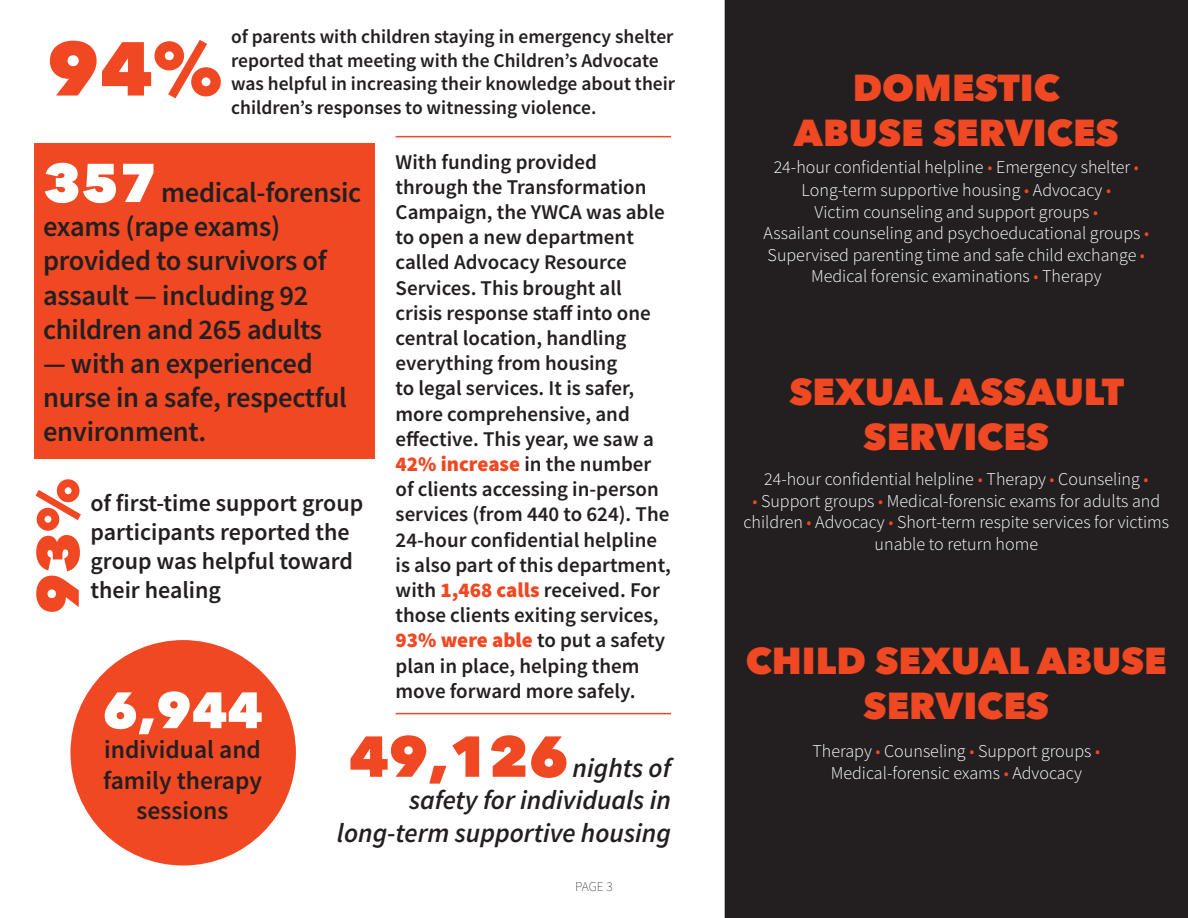
<style>
.page{position:relative;width:1188px;height:918px;background:#fff}
.page>*{position:absolute;margin:0;border:0;box-sizing:border-box;transform-origin:0 0}
.t1{font:800 75.45px "Avenir Next LT Pro";color:#f04822}
.t2{font:800 58.5px "Avenir Next LT Pro";color:#f04822}
.t3{font:800 50.55px "Avenir Next LT Pro";color:#fff}
.t4{font:800 37.5px/45px "Avenir Next LT Pro";color:#f04822;text-align:center}
.t5{font:600 28.5px/34.2px "Source Sans Pro";letter-spacing:-.01em;color:#231f20}
.t6{font:italic 600 27px/32.4px "Source Sans Pro";color:#231f20;text-align:right}
.t7{font:600 25.5px/30.2px "Source Sans Pro";color:#231f20;text-align:center}
.t8{font:600 24px/28.8px "Source Sans Pro";color:#231f20}
.t9{font:600 21px/25.2px "Source Sans Pro";color:#231f20}
.t10{font:600 19.5px/23.4px "Source Sans Pro";color:#231f20}
.t11{font:300 18px/21.6px "Source Sans Pro";color:#fff;text-align:center}
.t12{font:200 13.5px "Source Sans Pro";color:#231f20}
.s1{font-weight:900;color:#f04822}
.s2{font-family:"Avenir Next LT Pro";font-weight:800;font-size:54px;color:#fff}
.s3{font-family:"Avenir Next LT Pro";font-weight:800;font-style:normal;font-size:57px;color:#f04822}
.s4{color:#f04822}
</style>
<div class="page">
<div style="left:725px;top:0;width:463px;height:918px;background:#231f20"></div>
<div style="left:70px;top:640px;width:226px;height:226px;background:#f04822;border-radius:50%"></div>
<hr style="left:396px;top:136px;width:275px;height:1px;background:#f04822">
<hr style="left:396px;top:713px;width:275px;height:1px;background:#f04822">
<div style="left:35px;top:144px;width:340px;height:315px;background:#f04822"></div>
<p class="t10" style="left:231px;top:25px;width:446px">of parents with children staying in emergency shelter reported that meeting with the Children’s Advocate was helpful in increasing their knowledge about their children’s responses to witnessing violence.</p>
<p class="t9" style="left:396px;top:149px;width:277px">With funding provided through the Transformation<br>Campaign, the YWCA was able to open a new department called Advocacy Resource<br>Services. This brought all crisis response staff into one central location, handling everything from housing<br>to legal services. It is safer, more comprehensive, and effective. This year, we saw a<br><span class="s1">42% increase</span> in the number of clients accessing in-person services (from 440 to 624). The<br>24-hour confidential helpline is also part of this department, with <span class="s1">1,468 calls</span> received. For those clients exiting services,<br><span class="s1">93% were able</span> to put a safety plan in place, helping them move forward more safely.</p>
<h1 class="t1" style="left:47px;top:22px;width:178px">94%</h1>
<h3 class="t5" style="left:43px;top:175px;width:320px"><span class="s2">357</span> medical-forensic exams (rape exams) provided to survivors of assault — including 92 children and 265 adults</h3>
<h3 class="t5" style="left:43px;top:346px;width:305px">— with an experienced nurse in a safe, respectful environment.</h3>
<h2 class="t2" style="left:22px;top:614px;width:138px;rotate:-90deg">93%</h2>
<p class="t8" style="left:90px;top:489px;width:274px">of first-time support group participants reported the group was helpful toward their healing</p>
<h3 class="t3" style="left:103px;top:679px;width:161px">6,944</h3>
<p class="t7" style="left:103px;top:735px;width:160px">individual and family therapy sessions</p>
<p class="t6" style="left:349px;top:751px;width:324px"><span class="s3">49,126</span>nights of</p>
<p class="t6" style="left:337px;top:784px;width:336px">safety for individuals in long-term supportive housing</p>
<p class="t12" style="left:575px;top:879px;width:39px">PAGE 3</p>
<h3 class="t4" style="left:794px;top:65px;width:326px">DOMESTIC<br>ABUSE SERVICES</h3>
<p class="t11" style="left:774px;top:155px;width:367px;line-height:23.4px">24-hour confidential helpline <span class="s4">•</span> Emergency shelter <span class="s4">•<br></span>Long-term supportive housing <span class="s4">•</span> Advocacy <span class="s4">•</span></p>
<p class="t11" style="left:764px;top:201px;width:387px">Victim counseling and support groups <span class="s4">•<br></span>Assailant counseling and psychoeducational groups <span class="s4">• </span>Supervised parenting time and safe child exchange <span class="s4">• </span>Medical forensic examinations <span class="s4">•</span> Therapy</p>
<h3 class="t4" style="left:789px;top:369px;width:336px">SEXUAL ASSAULT<br>SERVICES</h3>
<p class="t11" style="left:764px;top:468px;width:386px">24-hour confidential helpline <span class="s4">•</span> Therapy <span class="s4">•</span> Counseling <span class="s4">•</span></p>
<p class="t11" style="left:743px;top:490px;width:427px"><span class="s4">•</span> Support groups <span class="s4">•</span> Medical-forensic exams for adults and children <span class="s4">•</span> Advocacy <span class="s4">•</span> Short-term respite services for victims unable to return home</p>
<h3 class="t4" style="left:746px;top:638px;width:423px">CHILD SEXUAL ABUSE<br>SERVICES</h3>
<p class="t11" style="left:812px;top:741px;width:289px">Therapy <span class="s4">•</span> Counseling <span class="s4">•</span> Support groups <span class="s4">•</span></p>
<p class="t11" style="left:831px;top:762px;width:253px">Medical-forensic exams <span class="s4">•</span> Advocacy</p>
</div>
